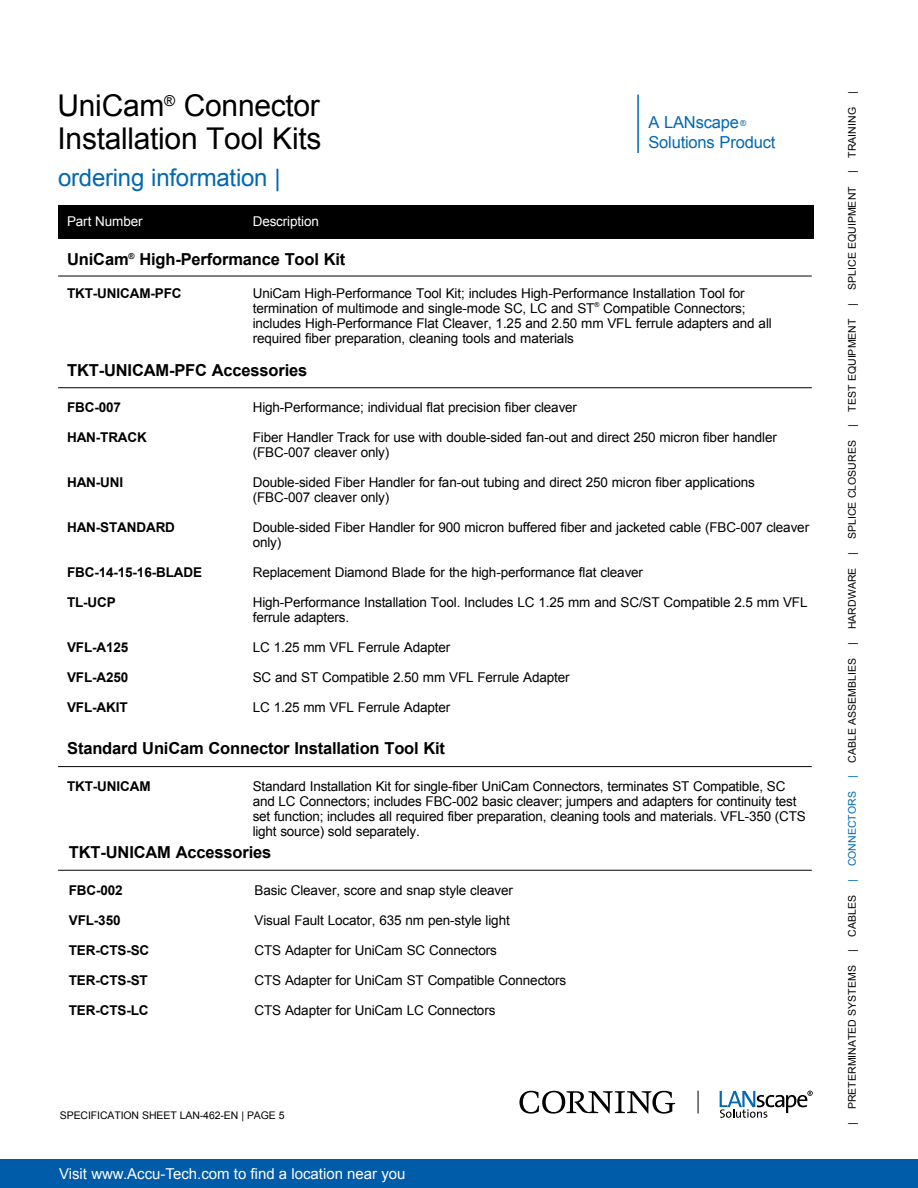
<style>
.page{position:relative;width:918px;height:1188px;background:#fff}
.page>*{position:absolute;margin:0;border:0;box-sizing:border-box;transform-origin:0 0}
.t1{font:30px/33px "Arial";letter-spacing:-.01em;color:#000}
.t2{font:24px "Arial";letter-spacing:-.01em;color:#0168b3}
.t3{font:700 16.5px "Arial";letter-spacing:-.01em;color:#000}
.t4{font:16.5px/19.5px "Arial";letter-spacing:-.01em;color:#0168b3}
.t5{font:15px "Arial";color:#fff}
.t6{font:13.5px/15px "Arial";letter-spacing:-.01em;color:#000}
.t7{font:700 13.5px "Arial";letter-spacing:-.01em;color:#000}
.t8{font:13.5px "Arial";letter-spacing:-.01em;color:#fff}
.t9{font:10.5px "Arial";letter-spacing:.005em;color:#000}
.s1{color:#0168b3}
</style>
<div class="page">
<svg style="left:519px;top:1091px;width:156px;height:23px"></svg>
<svg style="left:720px;top:1091px;width:93px;height:27px"></svg>
<svg style="left:698px;top:1091px;width:1px;height:23px"></svg>
<hr style="left:637px;top:94px;width:2px;height:59px;background:#0168b3">
<div style="left:58px;top:206px;width:756px;height:33px;background:#000"></div>
<hr style="left:58px;top:276px;width:754px;height:1px;background:#000">
<hr style="left:58px;top:387px;width:754px;height:1px;background:#000">
<hr style="left:58px;top:766px;width:754px;height:1px;background:#000">
<hr style="left:58px;top:870px;width:754px;height:1px;background:#000">
<div style="left:0;top:1160px;width:918px;height:28px;background:#005ba8"></div>
<p class="t1" style="left:58px;top:90px;width:265px">UniCam<sup>®</sup> Connector<br>Installation Tool Kits</p>
<p class="t2" style="left:58px;top:162px;width:224px">ordering information |</p>
<p class="t8" style="left:67px;top:213px;width:77px">Part Number</p>
<p class="t8" style="left:253px;top:213px;width:68px">Description</p>
<p class="t3" style="left:67px;top:248px;width:280px">UniCam<sup>®</sup> High-Performance Tool Kit</p>
<p class="t4" style="left:648px;top:113px;width:129px">A LANscape<sup>®<br></sup>Solutions Product</p>
<p class="t7" style="left:67px;top:284px;width:116px">TKT-UNICAM-PFC</p>
<p class="t6" style="left:253px;top:286px;width:521px">UniCam High-Performance Tool Kit; includes High-Performance Installation Tool for termination of multimode and single-mode SC, LC and ST<sup>®</sup> Compatible Connectors; includes High-Performance Flat Cleaver, 1.25 and 2.50 mm VFL ferrule adapters and all required fiber preparation, cleaning tools and materials</p>
<p class="t3" style="left:67px;top:359px;width:242px">TKT-UNICAM-PFC Accessories</p>
<p class="t7" style="left:67px;top:398px;width:55px">FBC-007</p>
<p class="t7" style="left:67px;top:428px;width:81px">HAN-TRACK</p>
<p class="t7" style="left:67px;top:473px;width:58px">HAN-UNI</p>
<p class="t7" style="left:67px;top:518px;width:109px">HAN-STANDARD</p>
<p class="t7" style="left:67px;top:563px;width:136px">FBC-14-15-16-BLADE</p>
<p class="t7" style="left:67px;top:593px;width:50px">TL-UCP</p>
<p class="t7" style="left:67px;top:638px;width:63px">VFL-A125</p>
<p class="t7" style="left:67px;top:668px;width:63px">VFL-A250</p>
<p class="t7" style="left:67px;top:698px;width:62px">VFL-AKIT</p>
<p class="t6" style="left:253px;top:400px;width:326px">High-Performance; individual flat precision fiber cleaver</p>
<p class="t6" style="left:253px;top:430px;width:526px">Fiber Handler Track for use with double-sided fan-out and direct 250 micron fiber handler (FBC-007 cleaver only)</p>
<p class="t6" style="left:253px;top:475px;width:504px">Double-sided Fiber Handler for fan-out tubing and direct 250 micron fiber applications (FBC-007 cleaver only)</p>
<p class="t6" style="left:253px;top:520px;width:558px">Double-sided Fiber Handler for 900 micron buffered fiber and jacketed cable (FBC-007 cleaver only)</p>
<p class="t6" style="left:253px;top:565px;width:392px">Replacement Diamond Blade for the high-performance flat cleaver</p>
<p class="t6" style="left:253px;top:595px;width:556px">High-Performance Installation Tool. Includes LC 1.25 mm and SC/ST Compatible 2.5 mm VFL ferrule adapters.</p>
<p class="t6" style="left:253px;top:640px;width:199px">LC 1.25 mm VFL Ferrule Adapter</p>
<p class="t6" style="left:253px;top:670px;width:319px">SC and ST Compatible 2.50 mm VFL Ferrule Adapter</p>
<p class="t6" style="left:253px;top:700px;width:199px">LC 1.25 mm VFL Ferrule Adapter</p>
<p class="t3" style="left:67px;top:737px;width:379px">Standard UniCam Connector Installation Tool Kit</p>
<p class="t6" style="left:253px;top:779px;width:555px">Standard Installation Kit for single-fiber UniCam Connectors, terminates ST Compatible, SC and LC Connectors; includes FBC-002 basic cleaver; jumpers and adapters for continuity test set function; includes all required fiber preparation, cleaning tools and materials. VFL-350 (CTS light source) sold separately.</p>
<p class="t7" style="left:67px;top:778px;width:85px">TKT-UNICAM</p>
<p class="t3" style="left:69px;top:842px;width:204px">TKT-UNICAM Accessories</p>
<p class="t6" style="left:254px;top:883px;width:260px">Basic Cleaver, score and snap style cleaver</p>
<p class="t6" style="left:254px;top:913px;width:257px">Visual Fault Locator, 635 nm pen-style light</p>
<p class="t6" style="left:254px;top:943px;width:244px">CTS Adapter for UniCam SC Connectors</p>
<p class="t6" style="left:254px;top:973px;width:313px">CTS Adapter for UniCam ST Compatible Connectors</p>
<p class="t6" style="left:254px;top:1003px;width:242px">CTS Adapter for UniCam LC Connectors</p>
<p class="t7" style="left:69px;top:881px;width:55px">FBC-002</p>
<p class="t7" style="left:69px;top:911px;width:53px">VFL-350</p>
<p class="t7" style="left:69px;top:941px;width:82px">TER-CTS-SC</p>
<p class="t7" style="left:69px;top:971px;width:81px">TER-CTS-ST</p>
<p class="t7" style="left:69px;top:1001px;width:81px">TER-CTS-LC</p>
<p class="t9" style="left:60px;top:1108px;width:226px">SPECIFICATION SHEET LAN-462-EN | PAGE 5</p>
<p class="t5" style="left:59px;top:1165px;width:348px">Visit www.Accu-Tech.com to find a location near you</p>
<p class="t9" style="left:845px;top:1125px;width:1035px;rotate:-90deg">| PRETERMINATED SYSTEMS | CABLES <span class="s1">| CONNECTORS |</span> CABLE ASSEMBLIES | HARDWARE | SPLICE CLOSURES | TEST EQUIPMENT | SPLICE EQUIPMENT | TRAINING |</p>
</div>
